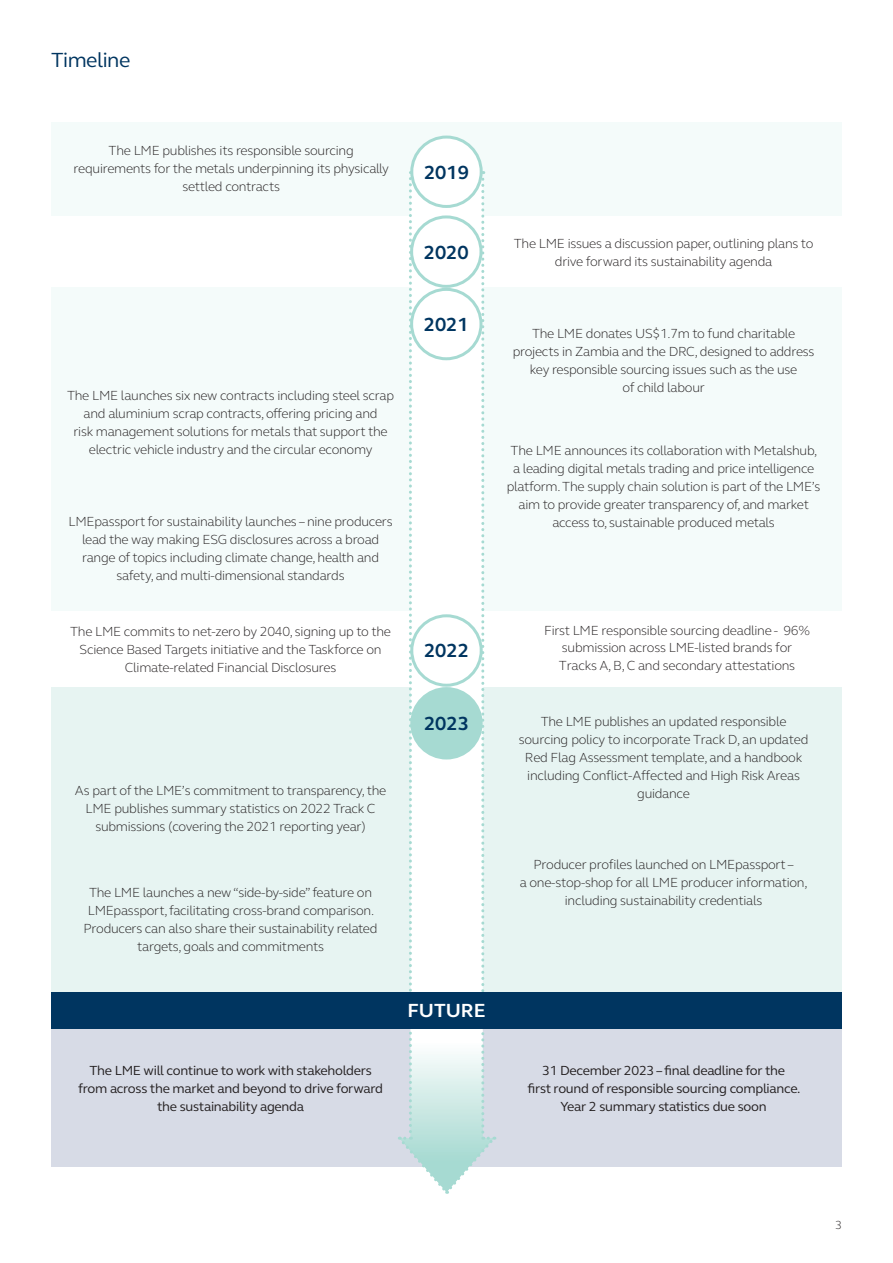
<style>
.page{position:relative;width:893px;height:1263px;background:#fff}
.page>*{position:absolute;margin:0;border:0;box-sizing:border-box;transform-origin:0 0}
.t1{font:21px "FS Elliot";letter-spacing:-.02em;color:#003560}
.t2{font:700 19.5px "FS Elliot";color:#003560}
.t3{font:700 19.5px "FS Elliot";color:#fff}
.t4{font:300 13.5px/18px "FS Elliot";letter-spacing:-.02em;color:#231f20;text-align:center}
.t5{font:13.5px/18px "FS Elliot";letter-spacing:-.02em;color:#231f20;text-align:center}
.t6{font:300 12px "FS Elliot";color:#231f20}
</style>
<div class="page">
<div style="left:51px;top:122px;width:791px;height:93px;background:#f4fbfa"></div>
<div style="left:51px;top:288px;width:791px;height:323px;background:#f4fbfa"></div>
<div style="left:51px;top:687px;width:791px;height:317px;background:#e7f4f2"></div>
<div style="left:51px;top:1000px;width:791px;height:166px;background:#d7dbe6"></div>
<svg style="left:399px;top:171px;width:97px;height:1023px"></svg>
<div style="left:412px;top:137px;width:69px;height:69px;background:#fff;border-radius:50%"></div>
<div style="left:410px;top:136px;width:73px;height:72px;border:3px solid #a6dad2;border-radius:50%"></div>
<div style="left:412px;top:217px;width:69px;height:69px;background:#fff;border-radius:50%"></div>
<div style="left:410px;top:215px;width:72px;height:73px;border:3px solid #a6dad2;border-radius:50%"></div>
<div style="left:412px;top:289px;width:69px;height:70px;background:#fff;border-radius:50%"></div>
<div style="left:410px;top:288px;width:72px;height:72px;border:3px solid #a6dad2;border-radius:50%"></div>
<div style="left:412px;top:616px;width:69px;height:69px;background:#fff;border-radius:50%"></div>
<div style="left:410px;top:614px;width:73px;height:73px;border:3px solid #a6dad2;border-radius:50%"></div>
<div style="left:412px;top:689px;width:69px;height:69px;background:#a6dad2;border-radius:50%"></div>
<div style="left:410px;top:687px;width:73px;height:72px;border:3px solid #a6dad2;border-radius:50%"></div>
<div style="left:51px;top:992px;width:791px;height:36px;background:#003560"></div>
<h1 class="t1" style="left:51px;top:46px;width:81px">Timeline</h1>
<p class="t4" style="left:74px;top:141px;width:317px">The LME publishes its responsible sourcing requirements for the metals underpinning its physically settled contracts</p>
<p class="t4" style="left:67px;top:386px;width:328px">The LME launches six new contracts including steel scrap and aluminium scrap contracts, offering pricing and<br>risk management solutions for metals that support the electric vehicle industry and the circular economy</p>
<h2 class="t2" style="left:424px;top:159px;width:46px">2019</h2>
<h2 class="t2" style="left:424px;top:239px;width:46px">2020</h2>
<h2 class="t2" style="left:424px;top:311px;width:46px">2021</h2>
<p class="t4" style="left:69px;top:512px;width:326px">LMEpassport for sustainability launches – nine producers lead the way making ESG disclosures across a broad range of topics including climate change, health and safety, and multi-dimensional standards</p>
<p class="t4" style="left:70px;top:622px;width:322px">The LME commits to net-zero by 2040, signing up to the<br>Science Based Targets initiative and the Taskforce on<br>Climate-related Financial Disclosures</p>
<h2 class="t2" style="left:424px;top:638px;width:46px">2022</h2>
<h2 class="t2" style="left:424px;top:710px;width:46px">2023</h2>
<p class="t4" style="left:75px;top:781px;width:313px">As part of the LME’s commitment to transparency, the<br>LME publishes summary statistics on 2022 Track C submissions (covering the 2021 reporting year)</p>
<p class="t4" style="left:84px;top:883px;width:295px">The LME launches a new “side-by-side” feature on LMEpassport, facilitating cross-brand comparison.<br>Producers can also share their sustainability related targets, goals and commitments</p>
<p class="t5" style="left:78px;top:1061px;width:307px">The LME will continue to work with stakeholders from across the market and beyond to drive forward the sustainability agenda</p>
<h2 class="t3" style="left:407px;top:997px;width:80px">FUTURE</h2>
<p class="t4" style="left:514px;top:234px;width:301px">The LME issues a discussion paper, outlining plans to drive forward its sustainability agenda</p>
<p class="t4" style="left:513px;top:324px;width:303px">The LME donates US$1.7m to fund charitable projects in Zambia and the DRC, designed to address key responsible sourcing issues such as the use<br>of child labour</p>
<p class="t4" style="left:507px;top:441px;width:315px">The LME announces its collaboration with Metalshub, a leading digital metals trading and price intelligence platform. The supply chain solution is part of the LME’s aim to provide greater transparency of, and market access to, sustainable produced metals</p>
<p class="t4" style="left:544px;top:621px;width:267px">First LME responsible sourcing deadline - 96% submission across LME-listed brands for<br>Tracks A, B, C and secondary attestations</p>
<p class="t4" style="left:519px;top:712px;width:291px">The LME publishes an updated responsible sourcing policy to incorporate Track D, an updated Red Flag Assessment template, and a handbook including Conflict-Affected and High Risk Areas guidance</p>
<p class="t4" style="left:520px;top:855px;width:289px">Producer profiles launched on LMEpassport–<br>a one-stop-shop for all LME producer information, including sustainability credentials</p>
<p class="t5" style="left:528px;top:1061px;width:274px">31 December 2023 – final deadline for the<br>first round of responsible sourcing compliance.<br>Year 2 summary statistics due soon</p>
<p class="t6" style="left:835px;top:1217px;width:8px">3</p>
</div>
